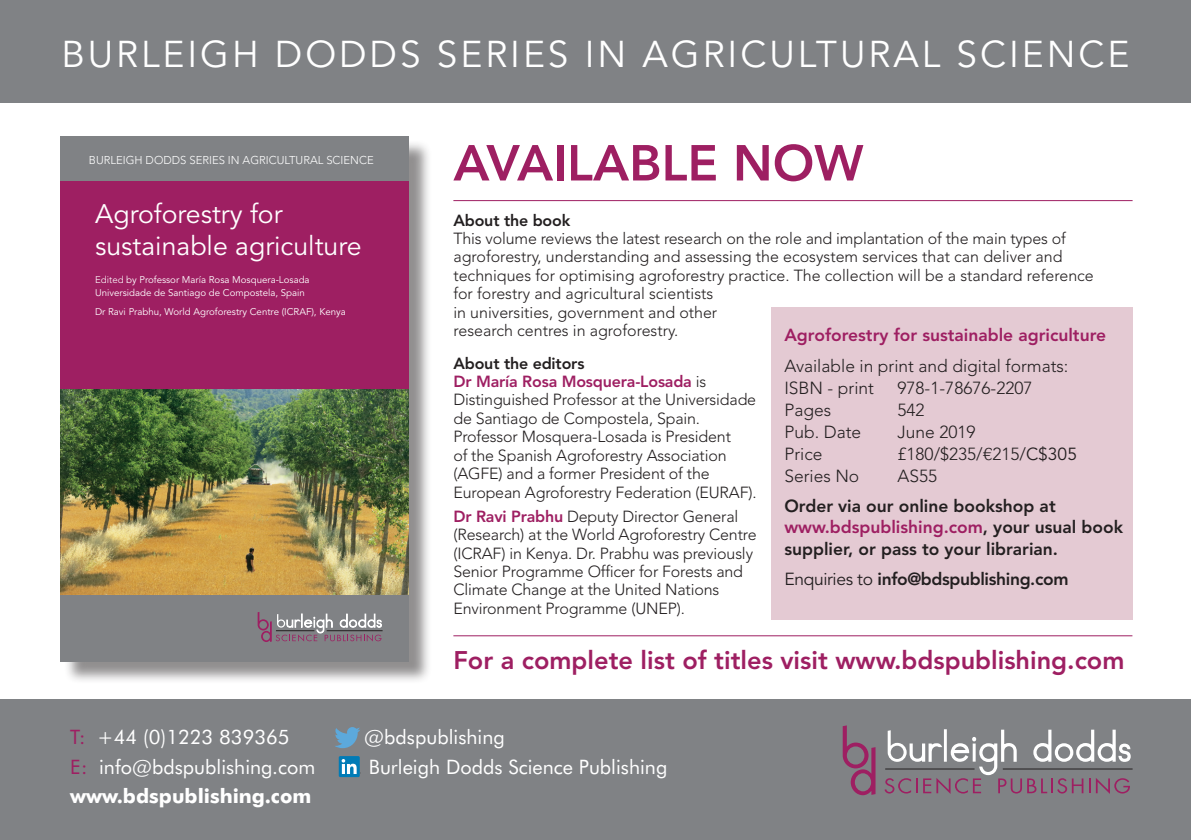
<style>
.page{position:relative;width:1191px;height:840px;background:#fff}
.page>*{position:absolute;margin:0;border:0;box-sizing:border-box;transform-origin:0 0}
.t1{font:800 50px "Avenir";color:#9e1f62}
.t2{font:37px "Avenir";letter-spacing:.08em;color:#fff}
.t3{font:26.6px/32.2px "Avenir";color:#fff}
.t4{font:800 25.4px "Avenir";color:#9e1f62}
.t5{font:19.8px "Futura BT";color:#fff}
.t6{font:700 19.8px "Futura BT";color:#fff}
.t7{font:300 17.4px "Avenir";color:#231f20}
.t8{font:800 17.4px/21.4px "Avenir";color:#231f20}
.t9{font:800 17.4px "Avenir";color:#9e1f62}
.t10{font:800 17.4px "Avenir";letter-spacing:-.02em;color:#231f20}
.t11{font:300 16px/18.4px "Avenir";letter-spacing:-.01em;color:#231f20}
.t12{font:800 16px "Avenir";letter-spacing:-.01em;color:#231f20}
.t13{font:300 11.2px "Avenir";color:#fff}
.t14{font:9.6px/13.8px "Avenir";color:#fff}
.s1{font-weight:300}
.s2{font-weight:800;color:#9e1f62}
.s3{font-family:"Helvetica"}
.s4{font-weight:400}
.s5{color:#9e1f62}
</style>
<div class="page">
<div style="left:771px;top:307px;width:361px;height:313px;background:#e4cad3"></div>
<div style="left:64px;top:139px;width:368px;height:545px;background:#231f20;opacity:.5"></div>
<div style="left:61px;top:136px;width:348px;height:525px;background:#9e1f62"></div>
<div style="left:61px;top:593px;width:348px;height:68px;background:#808285"></div>
<svg style="left:258px;top:612px;width:124px;height:29px"></svg>
<div style="left:61px;top:136px;width:348px;height:45px;background:#808285"></div>
<img style="left:61px;top:390px;width:348px;height:203px">
<hr style="left:453px;top:200px;width:679px;height:1px;background:#9e1f62">
<hr style="left:453px;top:635px;width:679px;height:1px;background:#9e1f62">
<div style="left:0;top:699px;width:1191px;height:140px;background:#808285"></div>
<svg style="left:842px;top:725px;width:33px;height:69px"></svg>
<hr style="left:1002px;top:768px;width:130px;height:1px;background:#231f20">
<svg style="left:884px;top:729px;width:247px;height:64px"></svg>
<div style="left:0;top:0;width:1191px;height:103px;background:#808285"></div>
<div style="left:339px;top:755px;width:21px;height:21px;background:#007bb6;border-radius:2px"></div>
<svg style="left:341px;top:759px;width:16px;height:14px"></svg>
<svg style="left:335px;top:727px;width:25px;height:20px"></svg>
<p class="t2" style="left:61px;top:33px;width:1069px">BURLEIGH DODDS SERIES IN AGRICULTURAL SCIENCE</p>
<p class="t13" style="left:89px;top:154px;width:286px">BURLEIGH DODDS SERIES IN AGRICULTURAL SCIENCE</p>
<p class="t3" style="left:95px;top:198px;width:268px">Agroforestry for sustainable agriculture</p>
<p class="t14" style="left:95px;top:272px;width:216px"><span class="s1">Edited</span> by Professor María Rosa Mosquera-Losada<br>Universidade de Santiago de Compostela, Spain</p>
<p class="t14" style="left:95px;top:305px;width:252px">Dr Ravi Prabhu, World Agroforestry Centre (ICRAF), Kenya</p>
<p class="t1" style="left:453px;top:133px;width:411px">AVAILABLE NOW</p>
<p class="t12" style="left:453px;top:210px;width:118px">About the book</p>
<p class="t11" style="left:453px;top:229px;width:642px">This volume reviews the latest research on the role and implantation of the main types of agroforestry, understanding and assessing the ecosystem services that can deliver and techniques for optimising agroforestry practice. The collection will be a standard reference for forestry and agricultural scientists<br>in universities, government and other<br>research centres in agroforestry.</p>
<p class="t12" style="left:453px;top:353px;width:133px">About the editors</p>
<p class="t11" style="left:453px;top:372px;width:305px"><span class="s2">Dr María Rosa Mosquera-Losada</span> is Distinguished Professor at the Universidade de Santiago de Compostela, Spain.<br>Professor Mosquera-Losada is President<br>of the Spanish Agroforestry Association (AGFE) and a former President of the European Agroforestry Federation (EURAF).</p>
<p class="t11" style="left:453px;top:506px;width:305px"><span class="s2">Dr Ravi Prabhu</span> Deputy Director General (Research) at the World Agroforestry Centre (ICRAF) in Kenya. Dr. Prabhu was previously Senior Programme Officer for Forests and Climate Change at the United Nations Environment Programme (UNEP).</p>
<p class="t9" style="left:784px;top:324px;width:323px">Agroforestry for sustainable agriculture</p>
<p class="t7" style="left:784px;top:355px;width:285px">Available in print and digital formats:</p>
<p class="t7" style="left:784px;top:377px;width:91px">ISBN - print</p>
<p class="t7" style="left:897px;top:377px;width:137px">978-1-78676-2207</p>
<p class="t7" style="left:784px;top:399px;width:48px">Pages</p>
<p class="t7" style="left:897px;top:399px;width:29px">542</p>
<p class="t7" style="left:784px;top:421px;width:78px">Pub. Date</p>
<p class="t7" style="left:897px;top:421px;width:80px">June 2019</p>
<p class="t7" style="left:784px;top:443px;width:40px">Price</p>
<p class="t7" style="left:897px;top:443px;width:181px">£180/$235/<span class="s3">€</span>215/<span class="s4">C$305</span></p>
<p class="t7" style="left:784px;top:465px;width:76px">Series No</p>
<p class="t7" style="left:897px;top:465px;width:41px">AS55</p>
<p class="t8" style="left:784px;top:494px;width:340px">Order via our online bookshop at <span class="s5">www.bdspublishing.com</span>, your usual book supplier, or pass to your librarian.</p>
<p class="t10" style="left:784px;top:568px;width:286px"><span class="s4">Enquiries to</span> info@bdspublishing.com</p>
<p class="t4" style="left:453px;top:644px;width:672px">For a complete list of titles visit www.bdspublishing.com</p>
<p class="t5" style="left:70px;top:724px;width:221px"><span class="s5">T:</span> +44 (0)1223 839365</p>
<p class="t5" style="left:364px;top:724px;width:142px">@bdspublishing</p>
<p class="t5" style="left:70px;top:754px;width:246px"><span class="s5">E:</span> info@bdspublishing.com</p>
<p class="t5" style="left:369px;top:754px;width:300px">Burleigh Dodds Science Publishing</p>
<p class="t6" style="left:70px;top:783px;width:242px">www.bdspublishing.com</p>
</div>
